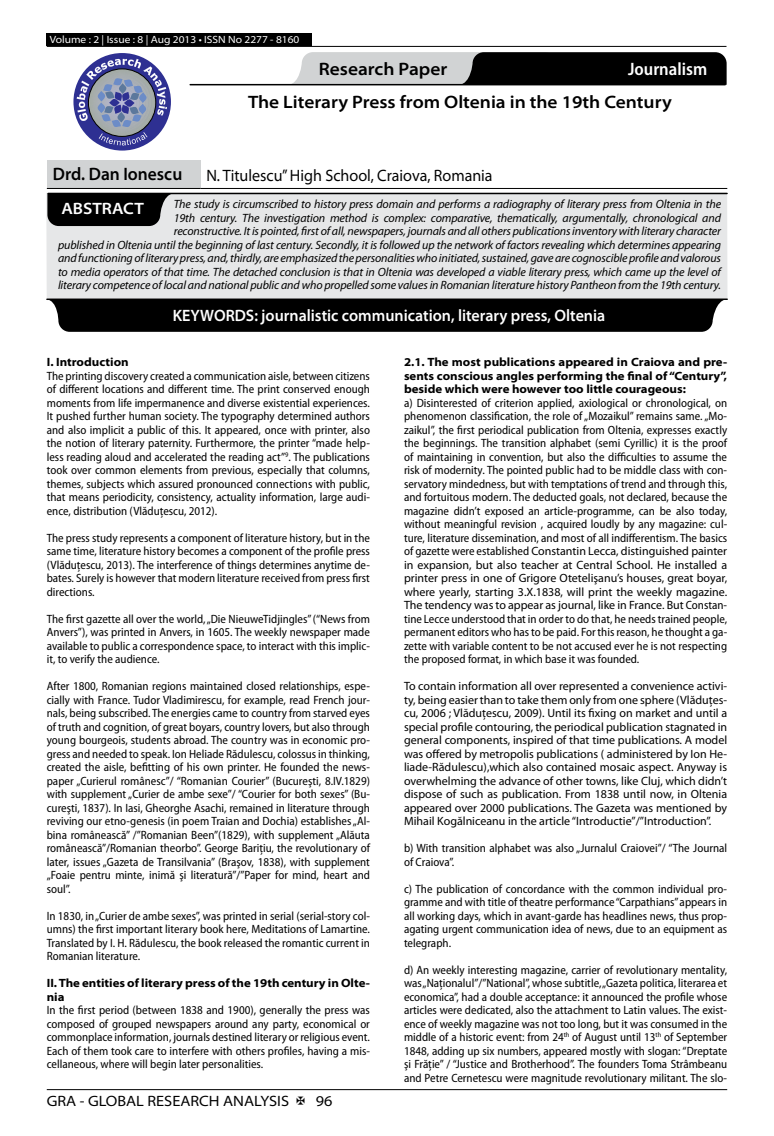
<style>
.page{position:relative;width:774px;height:1136px;background:#fff}
.page>*{position:absolute;margin:0;border:0;box-sizing:border-box;transform-origin:0 0}
.t1{font:600 semi-expanded 18px "Myriad Pro";color:#000}
.t2{font:600 semi-expanded 18px "Myriad Pro";color:#000;scale:.9 1}
.t3{font:600 semi-condensed 18px "Myriad Pro";color:#fff}
.t4{font:600 semi-expanded 16.5px "Myriad Pro";color:#fff;scale:.9 1}
.t5{font:semi-expanded 16.5px "Myriad Pro";color:#000;scale:.89 1}
.t6{font:600 semi-expanded 16.5px "Myriad Pro";color:#fff}
.t7{font:semi-expanded 15px "Myriad Pro";color:#000}
.t8{font:semi-condensed 12px/13.5px "Myriad Pro";color:#000;text-align:justify}
.t9{font:italic 12px/13.5px "Myriad Pro";letter-spacing:-.01em;color:#000;text-align:right}
.t10{font:12px/13.5px "Myriad Pro";color:#000;text-align:justify}
.t11{font:700 semi-expanded 12px/13.5px "Myriad Pro";color:#000}
.t12{font:semi-expanded 10.5px "Myriad Pro";color:#fff}
.s1{font-stretch:normal}
</style>
<div class="page">
<hr style="left:47px;top:1089px;width:680px;height:1px;background:#000">
<div style="left:47px;top:33px;width:265px;height:13px;background:#000"></div>
<hr style="left:47px;top:46px;width:679px;height:1px;background:#000">
<svg style="left:288px;top:52px;width:439px;height:33px;background:#5a5a5b"></svg>
<hr style="left:190px;top:84px;width:535px;height:1px;background:#000">
<div style="left:73px;top:53px;width:98px;height:97px;background:#2e3092;border-radius:50%"></div>
<svg style="left:77px;top:59px;width:90px;height:86px"></svg>
<div style="left:47px;top:160px;width:153px;height:28px;background:#d1d3d4"></div>
<hr style="left:47px;top:188px;width:153px;height:1px;background:#000">
<hr style="left:200px;top:188px;width:527px;height:1px;background:#000">
<div style="left:46px;top:193px;width:681px;height:105px;background:#e6e7e8"></div>
<hr style="left:48px;top:193px;width:679px;height:1px;background:#000">
<svg style="left:47px;top:193px;width:127px;height:33px;background:#181818"></svg>
<hr style="left:47px;top:298px;width:680px;height:2px;background:#000">
<svg style="left:46px;top:299px;width:678px;height:33px;background:#0e0e0e"></svg>
<div style="left:69px;top:308px;width:640px;height:13px;background:#000"></div>
<p class="t12" style="left:50px;top:34px;width:251px">Volume : 2 | Issue : 8 | Aug 2013 • ISSN No 2277 - 8160</p>
<h1 class="t1" style="left:319px;top:59px;width:130px">Research Paper</h1>
<h1 class="t3" style="left:628px;top:59px;width:81px">Journalism</h1>
<h1 class="t1" style="left:248px;top:92px;width:425px">The Literary Press from Oltenia in the 19th Century</h1>
<h1 class="t2" style="left:53px;top:164px;width:145px">Drd. Dan Ionescu</h1>
<h2 class="t5" style="left:206px;top:166px;width:323px">N. Titulescu” High School, Craiova, Romania</h2>
<p class="t9" style="left:58px;top:198px;width:664px">The study is circumscribed to history press domain and performs a radiography of literary press from Oltenia in the<br>19th century. The investigation method is complex: comparative, thematically, argumentally, chronological and<br>reconstructive. It is pointed, first of all, newspapers, journals and all others publications inventory with literary character<br>published in Oltenia until the beginning of last century. Secondly, it is followed up the network of factors revealing which determines appearing and functioning of literary press, and, thirdly, are emphasized the personalities who initiated, sustained, gave are cognoscible profile and valorous to media operators of that time. The detached conclusion is that in Oltenia was developed a viable literary press, which came up the level of literary competence of local and national public and who propelled some values in Romanian literature history Pantheon from the 19th century.</p>
<h2 class="t6" style="left:61px;top:199px;width:84px">ABSTRACT</h2>
<h2 class="t4" style="left:173px;top:306px;width:482px">KEYWORDS: journalistic communication, literary press, Oltenia</h2>
<p class="t11" style="left:47px;top:355px;width:83px">I. Introduction</p>
<p class="t8" style="left:47px;top:369px;width:325px">The printing discovery created a communication aisle, between citizens of different locations and different time. The print conserved enough moments from life impermanence and diverse existential experiences.<br>It pushed further human society. The typography determined authors and also implicit a public of this. It appeared, once with printer, also the notion of literary paternity. Furthermore, the printer “made help&shy;less reading aloud and accelerated the reading act”<sup>9</sup>. The publications took over common elements from previous, especially that columns, themes, subjects which assured pronounced connections with public, that means periodicity, consistency, actuality information, large audi&shy;ence, distribution (Vlăduţescu, 2012).</p>
<p class="t8" style="left:47px;top:531px;width:325px">The press study represents a component of literature history, but in the same time, literature history becomes a component of the profile press (Vlăduţescu, 2013). The interference of things determines anytime de&shy;bates. Surely is however that modern literature received from press first directions.</p>
<p class="t8" style="left:47px;top:612px;width:325px">The first gazette all over the world, „Die NieuweTidjingles” (“News from Anvers”), was printed in Anvers, in 1605. The weekly newspaper made available to public a correspondence space, to interact with this implic&shy;it, to verify the audience.</p>
<p class="t8" style="left:47px;top:679px;width:325px">After 1800, Romanian regions maintained closed relationships, espe&shy;cially with France. Tudor Vladimirescu, for example, read French jour&shy;nals, being subscribed. The energies came to country from starved eyes of truth and cognition, of great boyars, country lovers, but also through young bourgeois, students abroad. The country was in economic pro&shy;gress and needed to speak. Ion Heliade Rădulescu, colossus in thinking, created the aisle, befitting of his own printer. He founded the news&shy;paper „Curierul românesc”/ “Romanian Courier” (Bucureşti, 8.IV.1829) with supplement „Curier de ambe sexe”/ “Courier for both sexes” (Bu&shy;cureşti, 1837). In Iasi, Gheorghe Asachi, remained in literature through reviving our etno-genesis (in poem Traian and Dochia) establishes „Al&shy;bina românească” /”Romanian Been”(1829), with supplement „Alăuta românească”/Romanian theorbo”. George Bariţiu, the revolutionary of later, issues „Gazeta de Transilvania” (Braşov, 1838), with supplement „Foaie pentru minte, inimă şi literatură”/”Paper for mind, heart and soul”.</p>
<p class="t8" style="left:47px;top:909px;width:325px">In 1830, in „Curier de ambe sexes”, was printed in serial (serial-story col&shy;umns) the first important literary book here, Meditations of Lamartine.<br>Translated by I. H. Rădulescu, the book released the romantic current in Romanian literature.</p>
<p class="t11" style="left:47px;top:976px;width:325px">II. The entities of literary press of the 19th century in Olte&shy;nia</p>
<p class="t8" style="left:47px;top:1003px;width:325px">In the first period (between 1838 and 1900), generally the press was composed of grouped newspapers around any party, economical or commonplace information, journals destined literary or religious event.<br>Each of them took care to interfere with others profiles, having a mis&shy;cellaneous, where will begin later personalities.</p>
<p class="t7" style="left:47px;top:1092px;width:244px">GRA - GLOBAL RESEARCH ANALYSIS</p>
<p class="t7" style="left:316px;top:1092px;width:18px">96</p>
<p class="t11" style="left:404px;top:355px;width:325px;text-align:justify">2.1. The most publications appeared in Craiova and pre&shy;sents conscious angles performing the final of “Century”, beside which were however too little courageous:</p>
<p class="t8" style="left:404px;top:396px;width:325px">a) Disinterested of criterion applied, axiological or chronological, on phenomenon classification, the role of „Mozaikul” remains same. „Mo&shy;zaikul”, the first periodical publication from Oltenia, expresses exactly the beginnings. The transition alphabet (semi Cyrillic) it is the proof of maintaining in convention, but also the difficulties to assume the risk of modernity. The pointed public had to be middle class with con&shy;servatory mindedness, but with temptations of trend and through this, and fortuitous modern. The deducted goals, not declared, because the magazine didn’t exposed an article-programme, can be also today, without meaningful revision , acquired loudly by any magazine: cul&shy;ture, literature dissemination, and most of all indifferentism. The basics of gazette were established <span class="s1">Constantin Lecca, distinguished painter in expansion, but also teacher at Central School. He installed a printer press in one of Grigore Otetelişanu’s houses, great boyar, where yearly, starting 3.X.1838, will print the weekly magazine.<br>The tendency was to appear as journal, like in France. But</span> Constan&shy;tine Lecce understood that in order to do that, he needs trained people, permanent editors who has to be paid. For this reason, he thought a ga&shy;zette with variable content to be not accused ever he is not respecting the proposed format, in which base it was founded.</p>
<p class="t10" style="left:404px;top:679px;width:325px">To contain information all over represented a convenience activi&shy;ty, being easier than to take them only from one sphere (Vlăduţes&shy;cu, 2006 ; Vlăduţescu, 2009). Until its fixing on market and until a special profile contouring, the periodical publication stagnated in general components, inspired of that time publications. A model was offered by metropolis publications ( administered by Ion He&shy;liade-Rădulescu),which also contained mosaic aspect. Anyway is overwhelming the advance of other towns, like Cluj, which didn’t dispose of such as publication. From 1838 until now, in Oltenia appeared over 2000 publications. The Gazeta was mentioned by Mihail Kogălniceanu in the article “Introductie”/”Introduction”.</p>
<p class="t8" style="left:404px;top:841px;width:325px">b) With transition alphabet was also „Jurnalul Craiovei”/ “The Journal of Craiova”.</p>
<p class="t8" style="left:404px;top:882px;width:325px">c) The publication of concordance with the common individual pro&shy;gramme and with title of theatre performance “Carpathians” appears in all working days, which in avant-garde has headlines news, thus prop&shy;agating urgent communication idea of news, due to an equipment as telegraph.</p>
<p class="t8" style="left:404px;top:963px;width:325px">d) An weekly interesting magazine, carrier of revolutionary mentality, was „Naţionalul”/”National”, whose subtitle, „Gazeta politica, literarea et economica”, had a double acceptance: it announced the profile whose articles were dedicated, also the attachment to Latin values. The exist&shy;ence of weekly magazine was not too long, but it was consumed in the middle of a historic event: from 24<sup>th</sup> of August until 13<sup>th</sup> of September 1848, adding up six numbers, appeared mostly with slogan: “Dreptate şi Frăţie” / “Justice and Brotherhood”. The founders Toma Strâmbeanu and Petre Cernetescu were magnitude revolutionary militant. The slo-</p>
</div>
